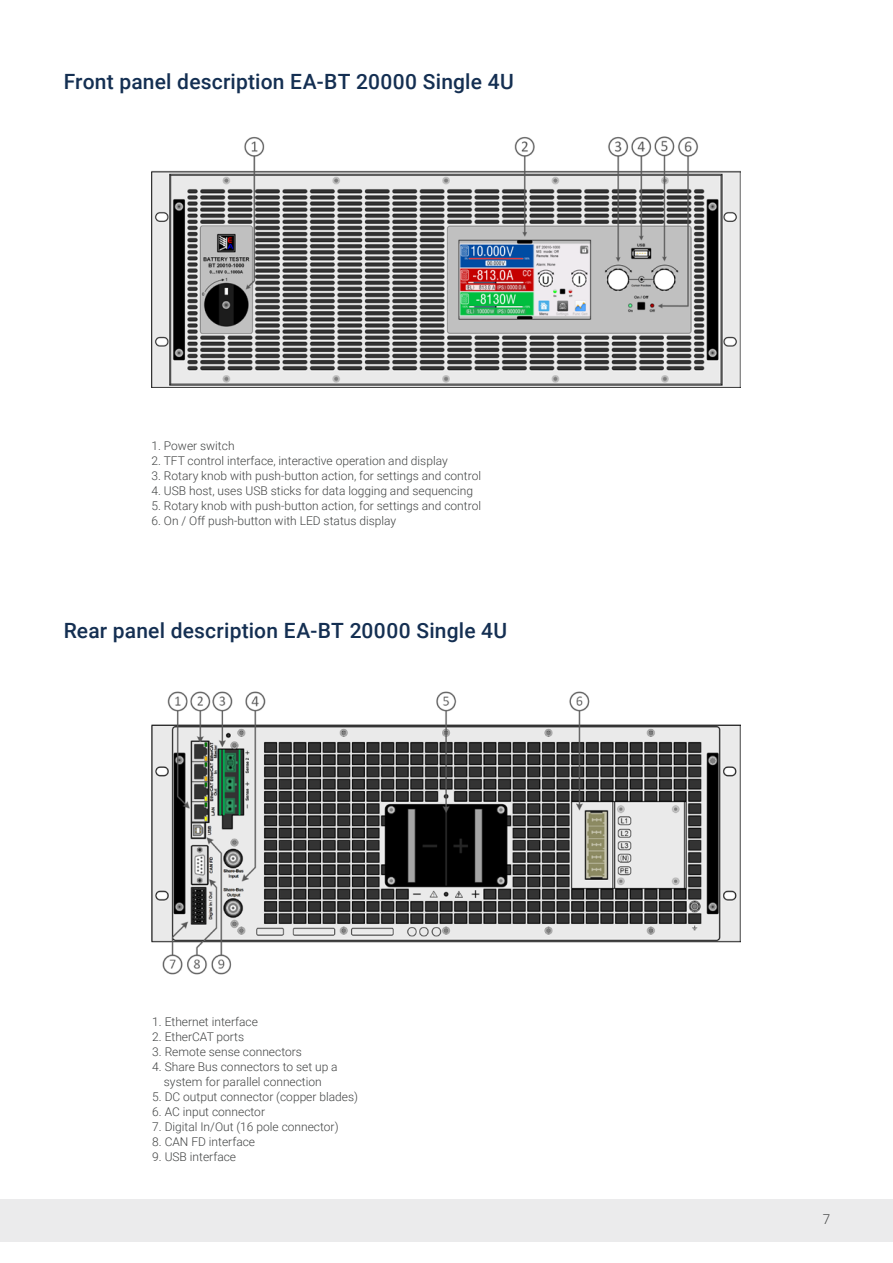
<style>
.page{position:relative;width:893px;height:1263px;background:#fff}
.page>*{position:absolute;margin:0;border:0;box-sizing:border-box;transform-origin:0 0}
.t1{font:500 21px "Roboto";letter-spacing:.01em;color:#142f52}
.t2{font:300 13.5px "Roboto";color:#414343}
.t3{font:300 12px/15px "Roboto";color:#414343;text-align:center}
</style>
<div class="page">
<div style="left:0;top:1199px;width:893px;height:43px;background:#ebebec"></div>
<img style="left:151px;top:136px;width:590px;height:252px">
<img style="left:151px;top:691px;width:590px;height:284px">
<h1 class="t1" style="left:64px;top:67px;width:451px">Front panel description EA-BT 20000 Single 4U</h1>
<p class="t3" style="left:151px;top:438px;width:85px">1. Power switch</p>
<p class="t3" style="left:151px;top:453px;width:298px">2. TFT control interface, interactive operation and display</p>
<p class="t3" style="left:151px;top:468px;width:331px">3. Rotary knob with push-button action, for settings and control</p>
<p class="t3" style="left:151px;top:483px;width:323px">4. USB host, uses USB sticks for data logging and sequencing</p>
<p class="t3" style="left:151px;top:498px;width:331px">5. Rotary knob with push-button action, for settings and control</p>
<p class="t3" style="left:151px;top:513px;width:246px">6. On / Off push-button with LED status display</p>
<h1 class="t1" style="left:64px;top:616px;width:445px">Rear panel description EA-BT 20000 Single 4U</h1>
<p class="t3" style="left:152px;top:1014px;width:107px">1. Ethernet interface</p>
<p class="t3" style="left:152px;top:1029px;width:93px">2. EtherCAT ports</p>
<p class="t3" style="left:152px;top:1044px;width:151px">3. Remote sense connectors</p>
<p class="t3" style="left:152px;top:1059px;width:187px">4. Share Bus connectors to set up a system for parallel connection</p>
<p class="t3" style="left:152px;top:1089px;width:207px">5. DC output connector (copper blades)</p>
<p class="t3" style="left:152px;top:1104px;width:114px">6. AC input connector</p>
<p class="t3" style="left:152px;top:1119px;width:188px">7. Digital In/Out (16 pole connector)</p>
<p class="t3" style="left:152px;top:1134px;width:104px">8. CAN FD interface</p>
<p class="t3" style="left:152px;top:1149px;width:85px">9. USB interface</p>
<p class="t2" style="left:823px;top:1209px;width:9px">7</p>
</div>
